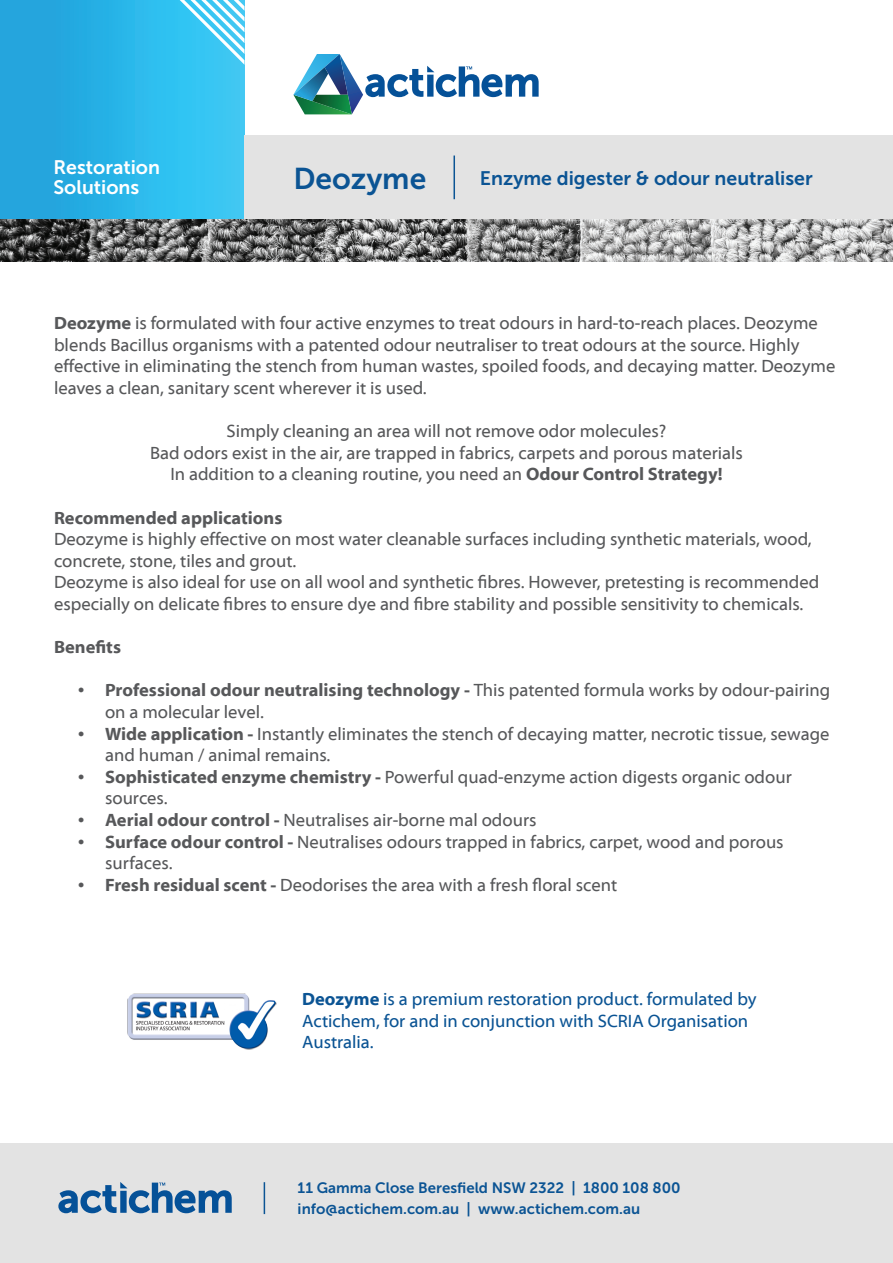
<style>
.page{position:relative;width:893px;height:1263px;background:#fff}
.page>*{position:absolute;margin:0;border:0;box-sizing:border-box;transform-origin:0 0}
.t1{font:30px "Museo Sans 700";color:#0b5494}
.t2{font:19.5px "Museo Sans 700";color:#0b5494}
.t3{font:19.5px/19.5px "Museo Sans 700";color:#fff}
.t4{font:18px/21.6px "Myriad Web Pro";color:#57585a}
.t5{font:18px/21.6px "Myriad Web Pro";color:#0b5494}
.t6{font:700 18px "Myriad Web Pro";color:#57585a}
.t7{font:15px "Museo Sans 700";color:#0b5494}
.s1{font-weight:700}
</style>
<div class="page">
<div style="left:0;top:0;width:245px;height:219px;background:linear-gradient(to right,#1e9fda,#3acdf7)"></div>
<svg style="left:180px;top:0;width:64px;height:65px"></svg>
<div style="left:245px;top:136px;width:648px;height:83px;background:#e3e3e3"></div>
<div style="left:0;top:1144px;width:893px;height:119px;background:#e3e3e3"></div>
<svg style="left:293px;top:54px;width:246px;height:60px"></svg>
<svg style="left:58px;top:1182px;width:174px;height:31px"></svg>
<img style="left:0;top:219px;width:893px;height:42px">
<hr style="left:453px;top:156px;width:2px;height:43px;background:#0b5494">
<hr style="left:264px;top:1182px;width:1px;height:32px;background:#0b5494">
<img style="left:127px;top:993px;width:150px;height:57px">
<p class="t3" style="left:54px;top:158px;width:108px">Restoration<br>Solutions</p>
<p class="t1" style="left:293px;top:162px;width:134px">Deozyme</p>
<p class="t2" style="left:480px;top:168px;width:334px">Enzyme digester &amp; odour neutraliser</p>
<p class="t4" style="left:54px;top:313px;width:783px"><span class="s1">Deozyme</span> is formulated with four active enzymes to treat odours in hard-to-reach places. Deozyme blends Bacillus organisms with a patented odour neutraliser to treat odours at the source. Highly effective in eliminating the stench from human wastes, spoiled foods, and decaying matter. Deozyme leaves a clean, sanitary scent wherever it is used.</p>
<p class="t4" style="left:227px;top:421px;width:441px">Simply cleaning an area will not remove odor molecules?</p>
<p class="t4" style="left:150px;top:442px;width:594px">Bad odors exist in the air, are trapped in fabrics, carpets and porous materials</p>
<p class="t4" style="left:170px;top:464px;width:554px">In addition to a cleaning routine, you need an <span class="s1">Odour Control Strategy!</span></p>
<p class="t6" style="left:54px;top:508px;width:230px">Recommended applications</p>
<p class="t4" style="left:54px;top:529px;width:759px">Deozyme is highly effective on most water cleanable surfaces including synthetic materials, wood, concrete, stone, tiles and grout.</p>
<p class="t4" style="left:54px;top:572px;width:767px">Deozyme is also ideal for use on all wool and synthetic fibres. However, pretesting is recommended especially on delicate fibres to ensure dye and fibre stability and possible sensitivity to chemicals.</p>
<p class="t6" style="left:54px;top:637px;width:69px">Benefits</p>
<p class="t4" style="left:105px;top:680px;width:727px;text-indent:-27px"><span class="s1">• Professional odour neutralising technology -</span> This patented formula works by odour-pairing on a molecular level.</p>
<p class="t4" style="left:105px;top:723px;width:726px;text-indent:-27px"><span class="s1">• Wide application -</span> Instantly eliminates the stench of decaying matter, necrotic tissue, sewage and human / animal remains.</p>
<p class="t4" style="left:105px;top:766px;width:688px;text-indent:-27px"><span class="s1">• Sophisticated enzyme chemistry -</span> Powerful quad-enzyme action digests organic odour sources.</p>
<p class="t4" style="left:78px;top:809px;width:460px"><span class="s1">• Aerial odour control -</span> Neutralises air-borne mal odours</p>
<p class="t4" style="left:105px;top:831px;width:680px;text-indent:-27px"><span class="s1">• Surface odour control -</span> Neutralises odours trapped in fabrics, carpet, wood and porous surfaces.</p>
<p class="t4" style="left:78px;top:874px;width:541px"><span class="s1">• Fresh residual scent -</span> Deodorises the area with a fresh floral scent</p>
<p class="t5" style="left:302px;top:989px;width:456px"><span class="s1">Deozyme</span> is a premium restoration product. formulated by<br>Actichem, for and in conjunction with SCRIA Organisation<br>Australia.</p>
<p class="t7" style="left:298px;top:1180px;width:384px">11 Gamma Close Beresfield NSW 2322 | 1800 108 800</p>
<p class="t7" style="left:298px;top:1201px;width:344px">info@actichem.com.au | www.actichem.com.au</p>
</div>
